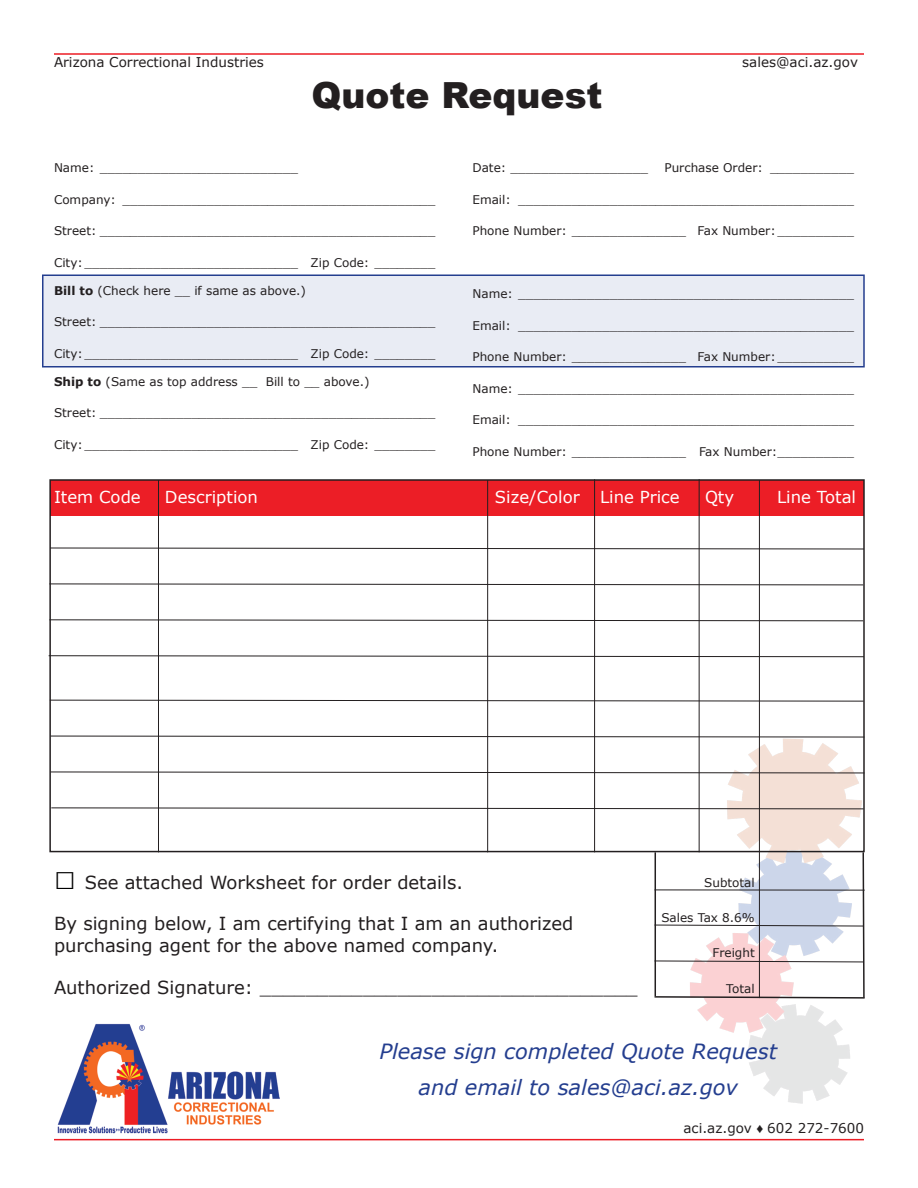
<style>
.page{position:relative;width:918px;height:1188px;background:#fff}
.page>*{position:absolute;margin:0;border:0;box-sizing:border-box;transform-origin:0 0}
.Headline{font:900 36px "Arial";color:#231f20}
._2ndary_Headline{font:italic 21px/36px "Verdana";color:#243e8f;text-align:center}
.Body_Text{font:18px/21.6px "Verdana";color:#231f20}
.Body_Text-2{font:16.5px "Verdana";color:#fff}
.t1{font:13.5px "Verdana";color:#231f20}
.Form_blank{font:12px "Verdana";color:#231f20}
.Form_2_blanks{font:12px "Verdana";color:#231f20}
.Body_Small{font:12px "Verdana";color:#231f20}
.s1{font-weight:700}
.s2{font-family:"Palatino Linotype";font-size:36px;color:#000}
.s3{font-family:"Arial"}
</style>
<div class="page">
<img style="left:697px;top:719px;width:165px;height:385px">
<img style="left:57px;top:1024px;width:223px;height:110px">
<hr style="left:54px;top:53px;width:810px;height:2px;background:#ec1c24">
<hr style="left:54px;top:1139px;width:810px;height:1px;background:#ec1c24">
<div style="left:50px;top:480px;width:814px;height:36px;background:#ec1e26"></div>
<div style="left:42px;top:274px;width:823px;height:94px;background:#e9ecf4;border:2px solid #243e8f"></div>
<div style="left:49px;top:479px;width:816px;height:373px;border:2px solid #231f20"></div>
<hr style="left:158px;top:480px;width:1px;height:372px;background:#231f20">
<hr style="left:487px;top:480px;width:1px;height:372px;background:#231f20">
<hr style="left:594px;top:479px;width:1px;height:373px;background:#231f20">
<hr style="left:699px;top:479px;width:1px;height:373px;background:#231f20">
<hr style="left:759px;top:480px;width:1px;height:518px;background:#231f20">
<svg style="left:49px;top:547px;width:816px;height:3px"></svg>
<svg style="left:49px;top:583px;width:815px;height:3px"></svg>
<svg style="left:49px;top:619px;width:815px;height:3px"></svg>
<svg style="left:48px;top:655px;width:817px;height:2px"></svg>
<svg style="left:49px;top:699px;width:815px;height:3px"></svg>
<svg style="left:50px;top:735px;width:815px;height:3px"></svg>
<svg style="left:50px;top:771px;width:815px;height:3px"></svg>
<svg style="left:51px;top:807px;width:813px;height:3px"></svg>
<svg style="left:653px;top:851px;width:212px;height:148px"></svg>
<p class="t1" style="left:54px;top:52px;width:211px">Arizona Correctional Industries</p>
<p class="t1" style="left:742px;top:52px;width:117px">sales@aci.az.gov</p>
<p class="Headline" style="left:312px;top:69px;width:293px">Quote Request</p>
<p class="Form_2_blanks" style="left:54px;top:160px;width:246px">Name: __________________________</p>
<p class="Form_blank" style="left:54px;top:191px;width:383px">Company: _________________________________________</p>
<p class="Form_blank" style="left:54px;top:223px;width:383px">Street: ____________________________________________</p>
<p class="Form_2_blanks" style="left:54px;top:254px;width:383px">City:____________________________ Zip Code: ________</p>
<p class="Body_Small" style="left:54px;top:282px;width:254px"><span class="s1">Bill to</span> (Check here __ if same as above.)</p>
<p class="Form_blank" style="left:54px;top:314px;width:383px">Street: ____________________________________________</p>
<p class="Form_2_blanks" style="left:54px;top:345px;width:383px">City:____________________________ Zip Code: ________</p>
<p class="Body_Small" style="left:54px;top:373px;width:317px"><span class="s1">Ship to</span> (Same as top address __ Bill to __ above.)</p>
<p class="Form_blank" style="left:54px;top:405px;width:383px">Street: ____________________________________________</p>
<p class="Form_2_blanks" style="left:54px;top:436px;width:383px">City:____________________________ Zip Code: ________</p>
<p class="Form_2_blanks" style="left:472px;top:160px;width:177px">Date: __________________</p>
<p class="Form_2_blanks" style="left:664px;top:160px;width:191px">Purchase Order: ___________</p>
<p class="Form_blank" style="left:472px;top:191px;width:383px">Email: ____________________________________________</p>
<p class="Form_2_blanks" style="left:472px;top:223px;width:383px">Phone Number: _______________ Fax Number: __________</p>
<p class="Form_blank" style="left:472px;top:286px;width:383px">Name: ____________________________________________</p>
<p class="Form_blank" style="left:472px;top:317px;width:383px">Email: ____________________________________________</p>
<p class="Form_2_blanks" style="left:472px;top:349px;width:383px">Phone Number: _______________ Fax Number: __________</p>
<p class="Form_blank" style="left:472px;top:380px;width:383px">Name: ____________________________________________</p>
<p class="Form_blank" style="left:472px;top:412px;width:383px">Email: ____________________________________________</p>
<p class="Form_2_blanks" style="left:472px;top:443px;width:383px">Phone Number: _______________ Fax Number:__________</p>
<p class="Body_Text-2" style="left:54px;top:485px;width:88px">Item Code</p>
<p class="Body_Text-2" style="left:165px;top:485px;width:95px">Description</p>
<p class="Body_Text-2" style="left:495px;top:485px;width:186px">Size/Color Line Price</p>
<p class="Body_Text-2" style="left:705px;top:485px;width:31px">Qty</p>
<p class="Body_Text-2" style="left:777px;top:485px;width:81px">Line Total</p>
<p class="Body_Text" style="left:54px;top:871px;width:411px"><span class="s2">□</span> See attached Worksheet for order details.</p>
<p class="Body_Text" style="left:54px;top:913px;width:521px">By signing below, I am certifying that I am an authorized purchasing agent for the above named company.</p>
<p class="Body_Text" style="left:54px;top:976px;width:585px">Authorized Signature: _________________________________</p>
<p class="Body_Small" style="left:704px;top:874px;width:52px">Subtotal</p>
<p class="Body_Small" style="left:661px;top:910px;width:95px">Sales Tax 8.6%</p>
<p class="Body_Small" style="left:713px;top:945px;width:44px">Freight</p>
<p class="Body_Small" style="left:726px;top:980px;width:30px">Total</p>
<p class="_2ndary_Headline" style="left:379px;top:1033px;width:399px">Please sign completed Quote Request and email to sales@aci.az.gov</p>
<p class="t1" style="left:684px;top:1119px;width:182px">aci.az.gov <span class="s3">♦</span> 602 272-7600</p>
</div>
